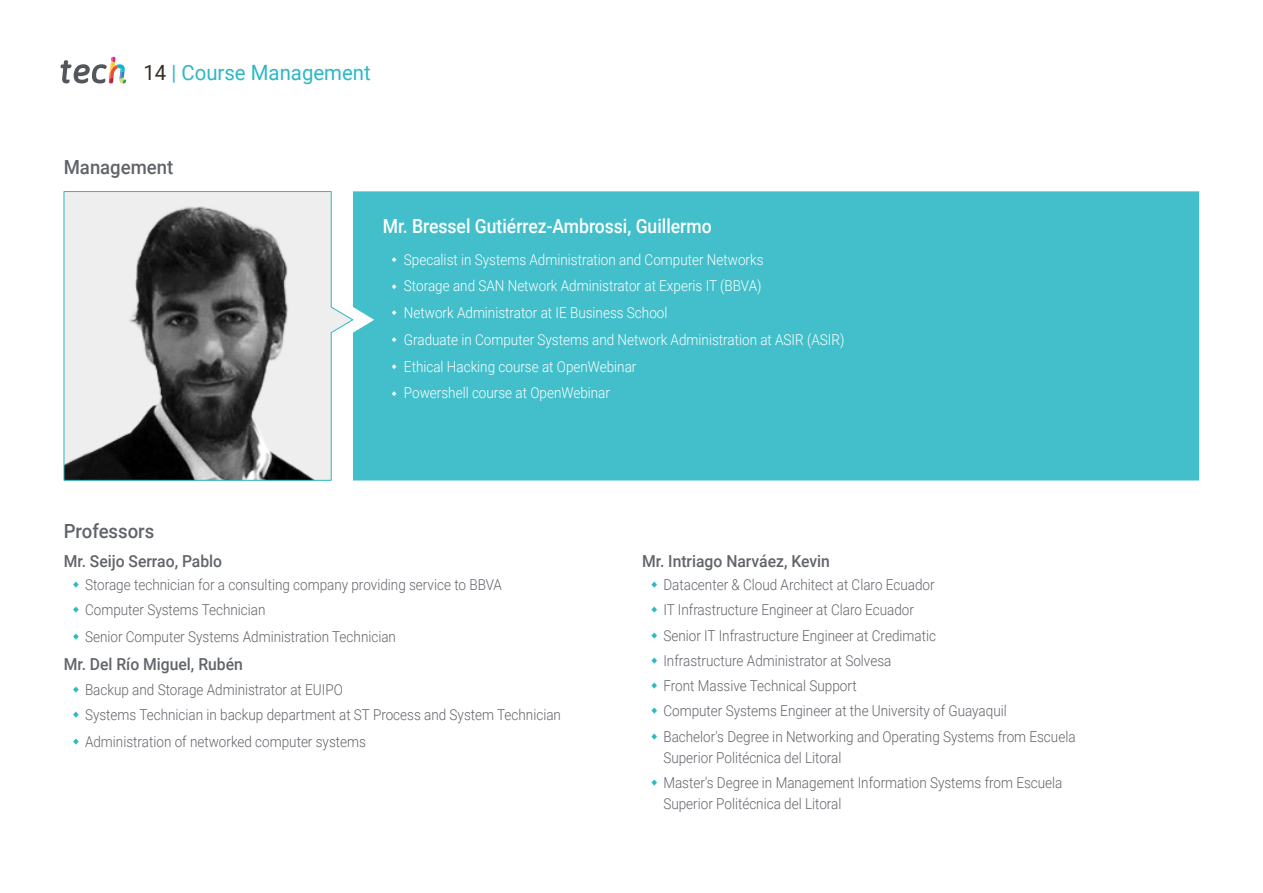
<style>
.page{position:relative;width:1263px;height:893px;background:#fff}
.page>*{position:absolute;margin:0;border:0;box-sizing:border-box;transform-origin:0 0}
.t1{font:21px "Roboto";color:#2db8c5}
.t2{font:500 19.5px "Roboto";color:#fff;scale:.9 1}
.t3{font:500 19.5px "Roboto";color:#61646a;scale:.95 1}
.t4{font:500 16.5px "Roboto";color:#61646a;scale:.95 1}
.t5{font:300 15px/25.2px "Roboto";color:#61646a;scale:.9 1}
.t6{font:300 15px/26.7px "Roboto";color:#fff;scale:.9 1}
.s1{color:#312e20}
</style>
<div class="page">
<svg style="left:61px;top:57px;width:65px;height:27px"></svg>
<div style="left:353px;top:191px;width:846px;height:289px;background:#42bfca"></div>
<svg style="left:64px;top:191px;width:289px;height:290px;background:#a0a2a2"></svg>
<svg style="left:392px;top:257px;width:5px;height:5px"></svg>
<svg style="left:392px;top:284px;width:5px;height:5px"></svg>
<svg style="left:392px;top:310px;width:5px;height:5px"></svg>
<svg style="left:392px;top:337px;width:5px;height:5px"></svg>
<svg style="left:392px;top:364px;width:5px;height:5px"></svg>
<svg style="left:392px;top:391px;width:5px;height:5px"></svg>
<h1 class="t1" style="left:144px;top:57px;width:229px"><span class="s1">14</span> | Course Management</h1>
<h2 class="t3" style="left:64px;top:153px;width:117px">Management</h2>
<h2 class="t3" style="left:64px;top:517px;width:97px">Professors</h2>
<h2 class="t2" style="left:383px;top:212px;width:367px">Mr. Bressel Gutiérrez-Ambrossi, Guillermo</h2>
<p class="t6" style="left:404px;top:245px;width:491px">Specalist in Systems Administration and Computer Networks<br>Storage and SAN Network Administrator at Experis IT (BBVA)<br>Network Administrator at IE Business School<br>Graduate in Computer Systems and Network Administration at ASIR (ASIR)<br>Ethical Hacking course at OpenWebinar<br>Powershell course at OpenWebinar</p>
<p class="t4" style="left:64px;top:550px;width:168px">Mr. Seijo Serrao, Pablo</p>
<p class="t5" style="left:85px;top:572px;width:465px">Storage technician for a consulting company providing service to BBVA<br>Computer Systems Technician</p>
<p class="t5" style="left:85px;top:624px;width:347px">Senior Computer Systems Administration Technician</p>
<p class="t4" style="left:64px;top:652px;width:190px">Mr. Del Río Miguel, Rubén</p>
<p class="t5" style="left:85px;top:676px;width:530px">Backup and Storage Administrator at EUIPO<br>Systems Technician in backup department at ST Process and System Technician</p>
<p class="t5" style="left:85px;top:728px;width:314px">Administration of networked computer systems</p>
<p class="t4" style="left:642px;top:550px;width:199px">Mr. Intriago Narváez, Kevin</p>
<p class="t5" style="left:663px;top:572px;width:459px">Datacenter &amp; Cloud Architect at Claro Ecuador<br>IT Infrastructure Engineer at Claro Ecuador<br>Senior IT Infrastructure Engineer at Credimatic<br>Infrastructure Administrator at Solvesa<br>Front Massive Technical Support<br>Computer Systems Engineer at the University of Guayaquil<br>Bachelor's Degree in Networking and Operating Systems from Escuela</p>
<p class="t5" style="left:663px;top:744px;width:445px">Superior Politécnica del Litoral<br>Master's Degree in Management Information Systems from Escuela</p>
<p class="t5" style="left:663px;top:790px;width:199px">Superior Politécnica del Litoral</p>
</div>
